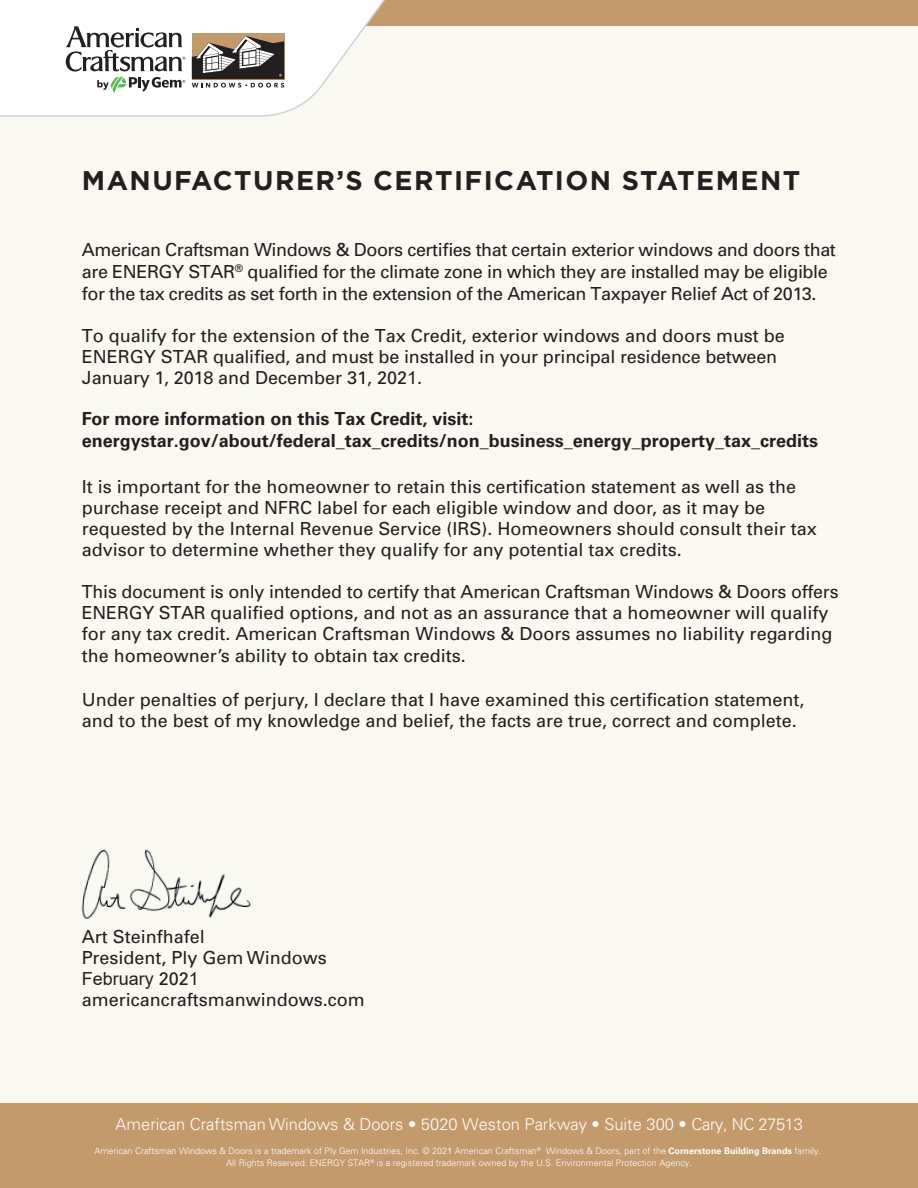
<style>
.page{position:relative;width:918px;height:1188px;background:#f9f9f2}
.page>*{position:absolute;margin:0;border:0;box-sizing:border-box;transform-origin:0 0}
.t1{font:700 27px "Gotham";letter-spacing:.055em;color:#231f20}
.t2{font:18px/21px "Univers";color:#231f20}
.t3{font:18px/21.6px "Univers";letter-spacing:-.025em;color:#231f20}
.t4{font:700 18px/21.6px "Univers";color:#231f20}
.t5{font:18px "Arial";color:#231f20}
.t6{font:300 16.5px "Univers";color:#fff}
.t7{font:300 9px/12px "Univers";color:#fff;text-align:center}
.s1{font-family:"Arial"}
.s2{font-family:"Univers"}
.s3{font-family:"Arial";font-weight:400}
.s4{font-weight:700}
</style>
<div class="page">
<svg style="left:0;top:93px;width:316px;height:24px"></svg>
<div style="left:0;top:1104px;width:918px;height:84px;background:#c39a6b"></div>
<img style="left:81px;top:849px;width:170px;height:70px">
<svg style="left:0;top:0;width:918px;height:93px"></svg>
<h1 class="t1" style="left:82px;top:162px;width:720px">MANUFACTURER’S CERTIFICATION STATEMENT</h1>
<p class="t3" style="left:82px;top:239px;width:756px">American Craftsman Windows &amp; Doors certifies that certain exterior windows and doors that are ENERGY STAR<sup>®</sup> qualified for the climate zone in which they are installed may be eligible for the tax credits as set forth in the extension of the American Taxpayer Relief Act of 2013.</p>
<p class="t2" style="left:82px;top:324px;width:705px">To qualify for the extension of the Tax Credit, exterior windows and doors must be<br>ENERGY STAR qualified, and must be installed in your principal residence between<br>January 1, 2018 and December 31, 202<span class="s1">1</span>.</p>
<p class="t4" style="left:82px;top:408px;width:738px">For more information on this Tax Credit, visit: energystar.gov/about/federal_tax_credits/non_business_energy_property_tax_credits</p>
<p class="t2" style="left:82px;top:476px;width:736px">It is important for the homeowner to retain this certification statement as well as the purchase receipt and NFRC label for each eligible window and door, as it may be requested by the Internal Revenue Service (IRS). Homeowners should consult their tax advisor to determine whether they qualify for any potential tax credits.</p>
<p class="t2" style="left:82px;top:580px;width:758px;line-height:21.5px">This document is only intended to certify that American Craftsman Windows &amp; Doors offers ENERGY STAR qualified options, and not as an assurance that a homeowner will qualify for any tax credit. American Craftsman Windows &amp; Doors assumes no liability regarding the homeowner’s ability to obtain tax credits.</p>
<p class="t2" style="left:82px;top:689px;width:724px">Under penalties of perjury, I declare that I have examined this certification statement, and to the best of my knowledge and belief, the facts are true, correct and complete.</p>
<p class="t2" style="left:82px;top:926px;width:246px">Art Steinfhafel<br>President, Ply Gem Windows</p>
<p class="t5" style="left:82px;top:969px;width:119px">February <span class="s2">202</span>1</p>
<p class="t2" style="left:82px;top:989px;width:284px">americancraftsmanwindows.com</p>
<p class="t6" style="left:116px;top:1114px;width:689px">American Craftsman Windows &amp; Doors • 5020 Weston Parkway • Suite 300 • Cary, NC 27513</p>
<p class="t7" style="left:95px;top:1145px;width:728px">American Craftsman Windows &amp; Doors is a trademark of Ply Gem Industries, Inc. © 202<span class="s3">1</span> American Craftsman<sup>®</sup> Windows &amp; Doors, part of the <span class="s4">Cornerstone Building Brands</span> family.<br>All Rights Reserved. ENERGY STAR<sup>®</sup> is a registered trademark owned by the U.S. Environmental Protection Agency.</p>
</div>
